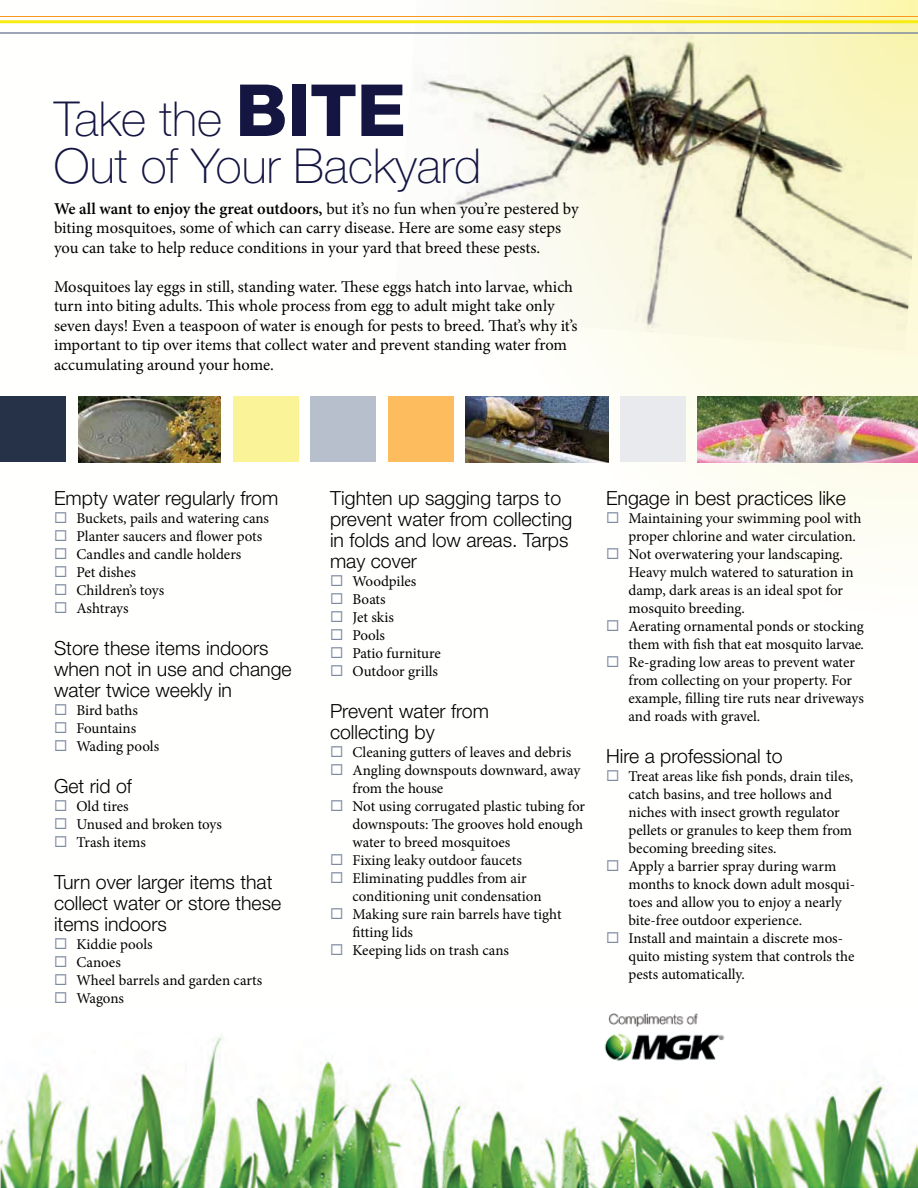
<style>
.page{position:relative;width:918px;height:1188px;background:#fff}
.page>*{position:absolute;margin:0;border:0;box-sizing:border-box;transform-origin:0 0}
.t1{font:100 48.3px/46.7px "Helvetica Neue";color:#141541}
.t2{font:300 19.5px/21px "Helvetica Neue";color:#000}
.t3{font:16.5px/19.5px "Minion Pro";letter-spacing:-.005em;color:#000}
.t4{font:15px/18px "Minion Pro";letter-spacing:-.005em;color:#000}
.s1{font-weight:800;font-size:72px}
.s2{font-weight:600}
.s3{color:#7e8aa2}
</style>
<div class="page">
<img style="left:0;top:1013px;width:918px;height:175px">
<div style="left:1px;top:397px;width:65px;height:65px;background:#263248"></div>
<img style="left:78px;top:397px;width:143px;height:65px">
<div style="left:233px;top:397px;width:65px;height:65px;background:#faf397"></div>
<div style="left:311px;top:397px;width:65px;height:65px;background:#b8bfcc"></div>
<div style="left:388px;top:397px;width:65px;height:65px;background:#fdbd5f"></div>
<img style="left:465px;top:397px;width:143px;height:65px">
<div style="left:620px;top:397px;width:66px;height:65px;background:#e8eaed"></div>
<img style="left:698px;top:397px;width:220px;height:65px">
<img style="left:393px;top:0;width:525px;height:351px">
<hr style="left:0;top:16px;width:918px;height:1px;background:#f8981d">
<hr style="left:0;top:20px;width:918px;height:3px;background:#f7ec13">
<hr style="left:0;top:32px;width:918px;height:2px;background:#7e8aa2">
<h1 class="t1" style="left:54px;top:95px;width:429px">Take the <span class="s1">Bite<br></span>Out of Your Backyard</h1>
<p class="t3" style="left:54px;top:199px;width:526px"><span class="s2">We all want to enjoy the great outdoors,</span> but it’s no fun when you’re pestered by biting mosquitoes, some of which can carry disease. Here are some easy steps you can take to help reduce conditions in your yard that breed these pests.</p>
<p class="t3" style="left:54px;top:277px;width:525px">Mosquitoes lay eggs in still, standing water. These eggs hatch into larvae, which turn into biting adults. This whole process from egg to adult might take only seven days! Even a teaspoon of water is enough for pests to breed. That’s why it’s important to tip over items that collect water and prevent standing water from accumulating around your home.</p>
<h2 class="t2" style="left:54px;top:487px;width:226px">Empty water regularly from</h2>
<p class="t4" style="left:54px;top:509px;width:217px"><span class="s3">◻</span> Buckets, pails and watering cans</p>
<p class="t4" style="left:54px;top:527px;width:210px"><span class="s3">◻</span> Planter saucers and flower pots</p>
<p class="t4" style="left:54px;top:545px;width:189px"><span class="s3">◻</span> Candles and candle holders</p>
<p class="t4" style="left:54px;top:563px;width:83px"><span class="s3">◻</span> Pet dishes</p>
<p class="t4" style="left:54px;top:581px;width:112px"><span class="s3">◻</span> Children’s toys</p>
<p class="t4" style="left:54px;top:599px;width:76px"><span class="s3">◻</span> Ashtrays</p>
<h2 class="t2" style="left:54px;top:637px;width:239px">Store these items indoors when not in use and change water twice weekly in</h2>
<p class="t4" style="left:54px;top:701px;width:85px"><span class="s3">◻</span> Bird baths</p>
<p class="t4" style="left:54px;top:719px;width:84px"><span class="s3">◻</span> Fountains</p>
<p class="t4" style="left:54px;top:737px;width:107px"><span class="s3">◻</span> Wading pools</p>
<h2 class="t2" style="left:54px;top:775px;width:80px">Get rid of</h2>
<p class="t4" style="left:54px;top:797px;width:76px"><span class="s3">◻</span> Old tires</p>
<p class="t4" style="left:54px;top:815px;width:169px"><span class="s3">◻</span> Unused and broken toys</p>
<p class="t4" style="left:54px;top:833px;width:93px"><span class="s3">◻</span> Trash items</p>
<h2 class="t2" style="left:54px;top:871px;width:229px">Turn over larger items that collect water or store these items indoors</h2>
<p class="t4" style="left:54px;top:935px;width:100px"><span class="s3">◻</span> Kiddie pools</p>
<p class="t4" style="left:54px;top:953px;width:68px"><span class="s3">◻</span> Canoes</p>
<p class="t4" style="left:54px;top:971px;width:210px"><span class="s3">◻</span> Wheel barrels and garden carts</p>
<p class="t4" style="left:54px;top:989px;width:72px"><span class="s3">◻</span> Wagons</p>
<h2 class="t2" style="left:330px;top:487px;width:244px">Tighten up sagging tarps to prevent water from collecting in folds and low areas. Tarps may cover</h2>
<p class="t4" style="left:330px;top:572px;width:88px"><span class="s3">◻</span> Woodpiles</p>
<p class="t4" style="left:330px;top:590px;width:57px"><span class="s3">◻</span> Boats</p>
<p class="t4" style="left:330px;top:608px;width:65px"><span class="s3">◻</span> Jet skis</p>
<p class="t4" style="left:330px;top:626px;width:57px"><span class="s3">◻</span> Pools</p>
<p class="t4" style="left:330px;top:644px;width:112px"><span class="s3">◻</span> Patio furniture</p>
<p class="t4" style="left:330px;top:662px;width:110px"><span class="s3">◻</span> Outdoor grills</p>
<h2 class="t2" style="left:330px;top:700px;width:160px">Prevent water from collecting by</h2>
<p class="t4" style="left:330px;top:743px;width:243px"><span class="s3">◻</span> Cleaning gutters of leaves and debris</p>
<p class="t4" style="left:352px;top:761px;width:229px;text-indent:-22px"><span class="s3">◻</span> Angling downspouts downward, away from the house</p>
<p class="t4" style="left:352px;top:797px;width:234px;text-indent:-22px"><span class="s3">◻</span> Not using corrugated plastic tubing for downspouts: The grooves hold enough water to breed mosquitoes</p>
<p class="t4" style="left:330px;top:851px;width:194px"><span class="s3">◻</span> Fixing leaky outdoor faucets</p>
<p class="t4" style="left:352px;top:869px;width:191px;text-indent:-22px"><span class="s3">◻</span> Eliminating puddles from air conditioning unit condensation</p>
<p class="t4" style="left:352px;top:905px;width:211px;text-indent:-22px"><span class="s3">◻</span> Making sure rain barrels have tight fitting lids</p>
<p class="t4" style="left:330px;top:941px;width:180px"><span class="s3">◻</span> Keeping lids on trash cans</p>
<h2 class="t2" style="left:606px;top:487px;width:241px">Engage in best practices like</h2>
<p class="t4" style="left:628px;top:509px;width:234px;text-indent:-22px"><span class="s3">◻</span> Maintaining your swimming pool with proper chlorine and water circulation.</p>
<p class="t4" style="left:628px;top:545px;width:227px;text-indent:-22px"><span class="s3">◻</span> Not overwatering your landscaping.<br>Heavy mulch watered to saturation in damp, dark areas is an ideal spot for mosquito breeding.</p>
<p class="t4" style="left:606px;top:617px;width:260px;text-align:right"><span class="s3">◻</span> Aerating ornamental ponds or stocking them with fish that eat mosquito larvae.</p>
<p class="t4" style="left:628px;top:653px;width:237px;text-indent:-22px"><span class="s3">◻</span> Re-grading low areas to prevent water from collecting on your property. For example, filling tire ruts near driveways and roads with gravel.</p>
<h2 class="t2" style="left:606px;top:745px;width:178px">Hire a professional to</h2>
<p class="t4" style="left:628px;top:767px;width:226px;text-indent:-22px"><span class="s3">◻</span> Treat areas like fish ponds, drain tiles, catch basins, and tree hollows and niches with insect growth regulator pellets or granules to keep them from becoming breeding sites.</p>
<p class="t4" style="left:628px;top:857px;width:228px;text-indent:-22px"><span class="s3">◻</span> Apply a barrier spray during warm months to knock down adult mosqui&shy;toes and allow you to enjoy a nearly bite-free outdoor experience.</p>
<p class="t4" style="left:628px;top:929px;width:227px;text-indent:-22px"><span class="s3">◻</span> Install and maintain a discrete mos&shy;quito misting system that controls the pests automatically.</p>
</div>
